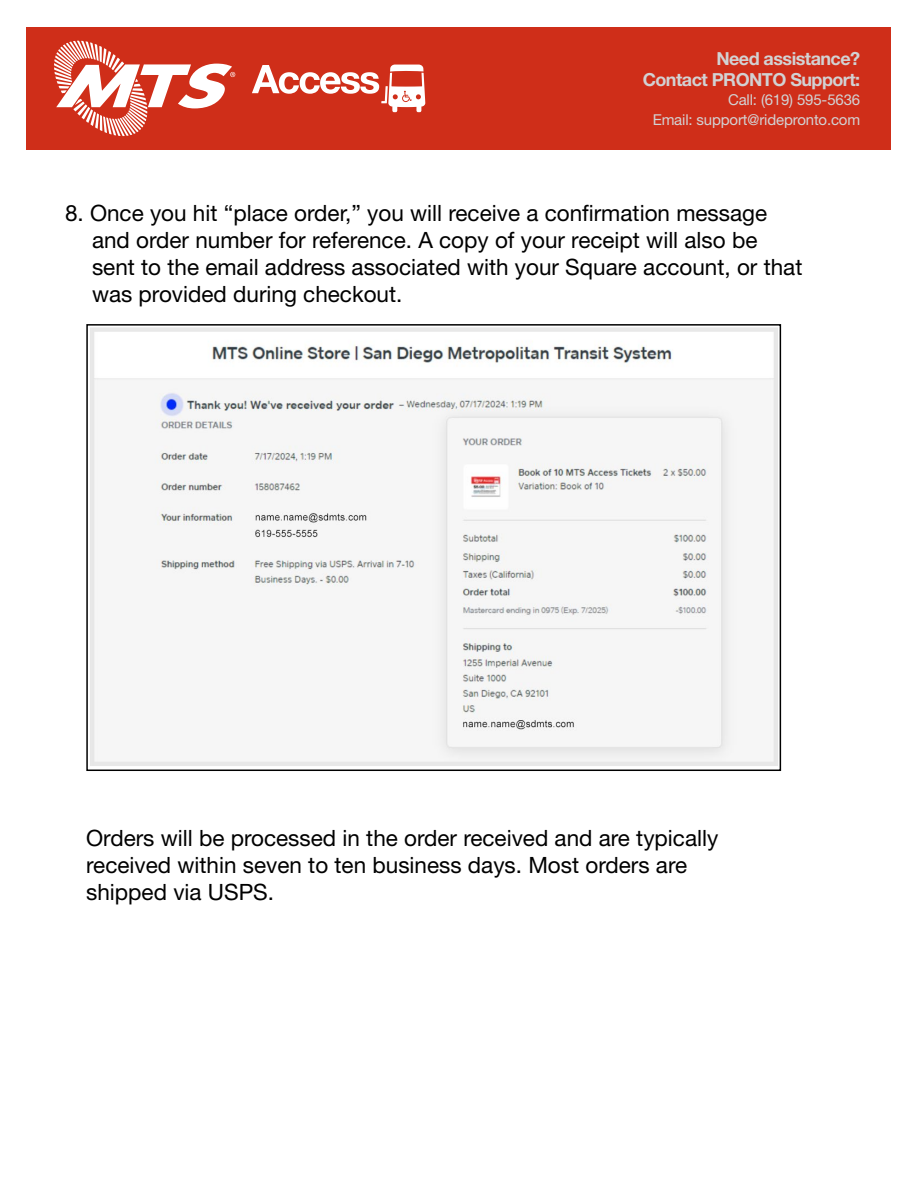
<style>
.page{position:relative;width:918px;height:1188px;background:#fff}
.page>*{position:absolute;margin:0;border:0;box-sizing:border-box;transform-origin:0 0}
.t1{font:22.5px/27px "Helvetica Neue LT Std";color:#000}
.t2{font:700 18px/21px "Helvetica Neue LT Std";letter-spacing:-.03em;color:#d2d2d3;text-align:right}
.t3{font:15px/19.5px "Helvetica Neue LT Std";letter-spacing:-.01em;color:#d2d2d3;text-align:right}
</style>
<div class="page">
<div style="left:27px;top:27px;width:864px;height:123px;background:#cf2e19"></div>
<svg style="left:54px;top:41px;width:181px;height:95px"></svg>
<svg style="left:252px;top:65px;width:173px;height:47px"></svg>
<img style="left:90px;top:327px;width:688px;height:439px">
<div style="left:86px;top:324px;width:695px;height:447px;border:2px solid #000"></div>
<p class="t2" style="left:643px;top:48px;width:219px">Need assistance?<br>Contact PRONTO Support:</p>
<p class="t3" style="left:653px;top:90px;width:209px">Call: (619) 595-5636<br>Email: support@ridepronto.com</p>
<p class="t1" style="left:92px;top:199px;width:712px;text-indent:-27px">8. Once you hit “place order,” you will receive a confirmation message and order number for reference. A copy of your receipt will also be sent to the email address associated with your Square account, or that was provided during checkout.</p>
<p class="t1" style="left:86px;top:823px;width:634px">Orders will be processed in the order received and are typically received within seven to ten business days. Most orders are shipped via USPS.</p>
</div>
